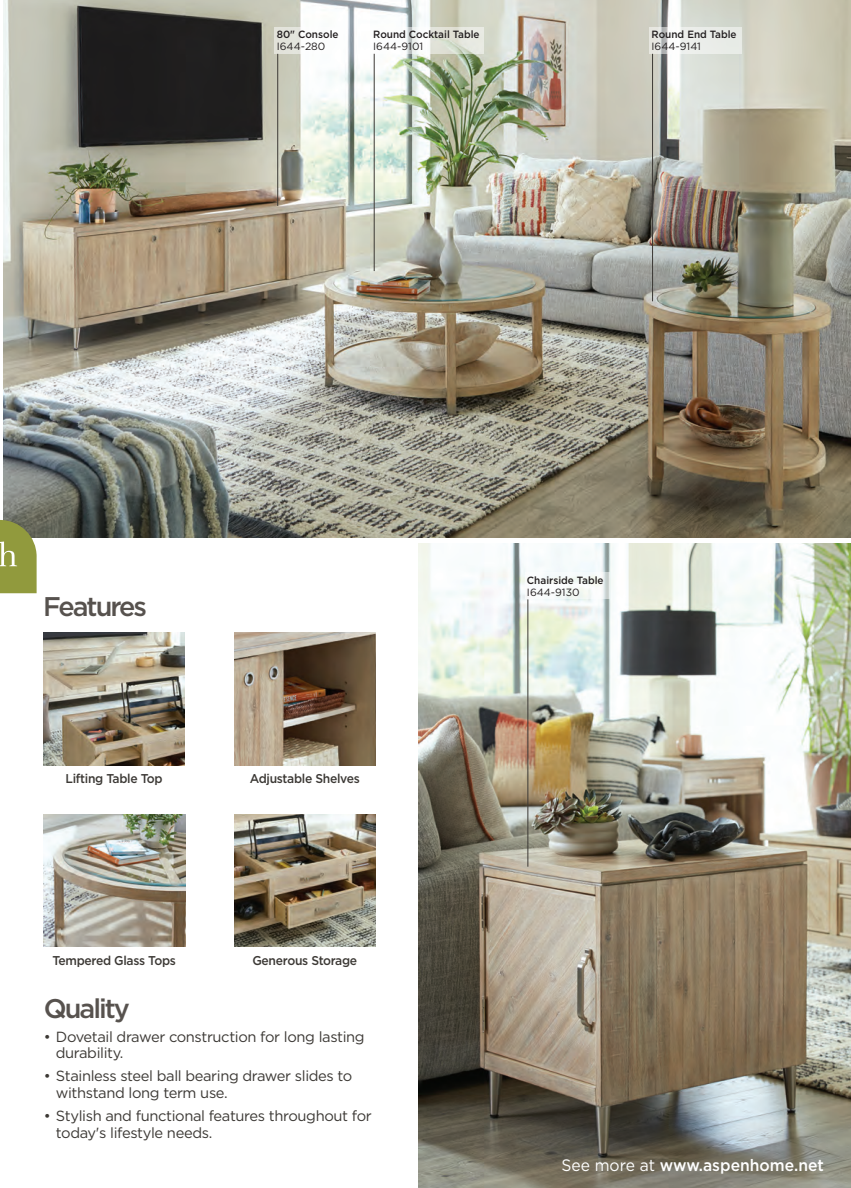
<style>
.page{position:relative;width:851px;height:1188px;background:#fff}
.page>*{position:absolute;margin:0;border:0;box-sizing:border-box;transform-origin:0 0}
.t1{font:500 27px "Gotham";letter-spacing:-.075em;color:#57524e}
.t2{font:500 16.5px "Gotham";color:#fff;scale:.95 1}
.t3{font:14.7px/16.5px "Gotham";letter-spacing:-.025em;color:#3c3935}
.t4{font:500 12.75px "Gotham";letter-spacing:-.025em;color:#3c3935;scale:.95 1}
.t5{font:500 10.5px "Gotham";color:#231f20;scale:.95 1}
.t6{font:10.5px "Gotham";color:#231f20}
.s1{font-weight:400}
</style>
<div class="page">
<img style="left:234px;top:815px;width:142px;height:132px">
<img style="left:43px;top:633px;width:142px;height:132px">
<img style="left:234px;top:633px;width:141px;height:132px">
<img style="left:44px;top:815px;width:141px;height:132px">
<img style="left:418px;top:543px;width:432px;height:645px">
<img style="left:3px;top:0;width:847px;height:537px">
<svg style="left:0;top:520px;width:37px;height:73px;background:#949b4c"></svg>
<hr style="left:527px;top:599px;width:1px;height:268px;background:#3c3935">
<hr style="left:374px;top:54px;width:1px;height:217px;background:#3c3935">
<hr style="left:277px;top:54px;width:1px;height:152px;background:#3c3935">
<hr style="left:652px;top:54px;width:1px;height:247px;background:#3c3935">
<svg style="left:371px;top:27px;width:112px;height:27px"></svg>
<svg style="left:274px;top:27px;width:70px;height:27px"></svg>
<svg style="left:649px;top:27px;width:93px;height:27px;background:#e8eae7"></svg>
<svg style="left:524px;top:572px;width:85px;height:27px"></svg>
<p class="t5" style="left:277px;top:28px;width:67px">80" Console</p>
<p class="t6" style="left:277px;top:40px;width:50px">I644-280</p>
<p class="t5" style="left:373px;top:28px;width:113px">Round Cocktail Table</p>
<p class="t6" style="left:373px;top:40px;width:51px">I644-9101</p>
<p class="t5" style="left:651px;top:28px;width:91px">Round End Table</p>
<p class="t6" style="left:651px;top:40px;width:51px">I644-9141</p>
<h1 class="t1" style="left:43px;top:590px;width:105px">Features</h1>
<p class="t4" style="left:66px;top:771px;width:104px">Lifting Table Top</p>
<p class="t4" style="left:52px;top:953px;width:131px">Tempered Glass Tops</p>
<p class="t4" style="left:250px;top:771px;width:117px">Adjustable Shelves</p>
<p class="t4" style="left:252px;top:953px;width:112px">Generous Storage</p>
<h1 class="t1" style="left:44px;top:993px;width:88px">Quality</h1>
<p class="t3" style="left:56px;top:1028px;width:310px;text-indent:-12px">• Dovetail drawer construction for long lasting durability.</p>
<p class="t3" style="left:56px;top:1068px;width:298px;text-indent:-12px">• Stainless steel ball bearing drawer slides to withstand long term use.</p>
<p class="t3" style="left:56px;top:1108px;width:317px;text-indent:-12px">• Stylish and functional features throughout for today's lifestyle needs.</p>
<p class="t5" style="left:527px;top:574px;width:82px">Chairside Table</p>
<p class="t6" style="left:527px;top:586px;width:54px">I644-9130</p>
<p class="t2" style="left:561px;top:1156px;width:278px"><span class="s1">See more at</span> www.aspenhome.net</p>
</div>
